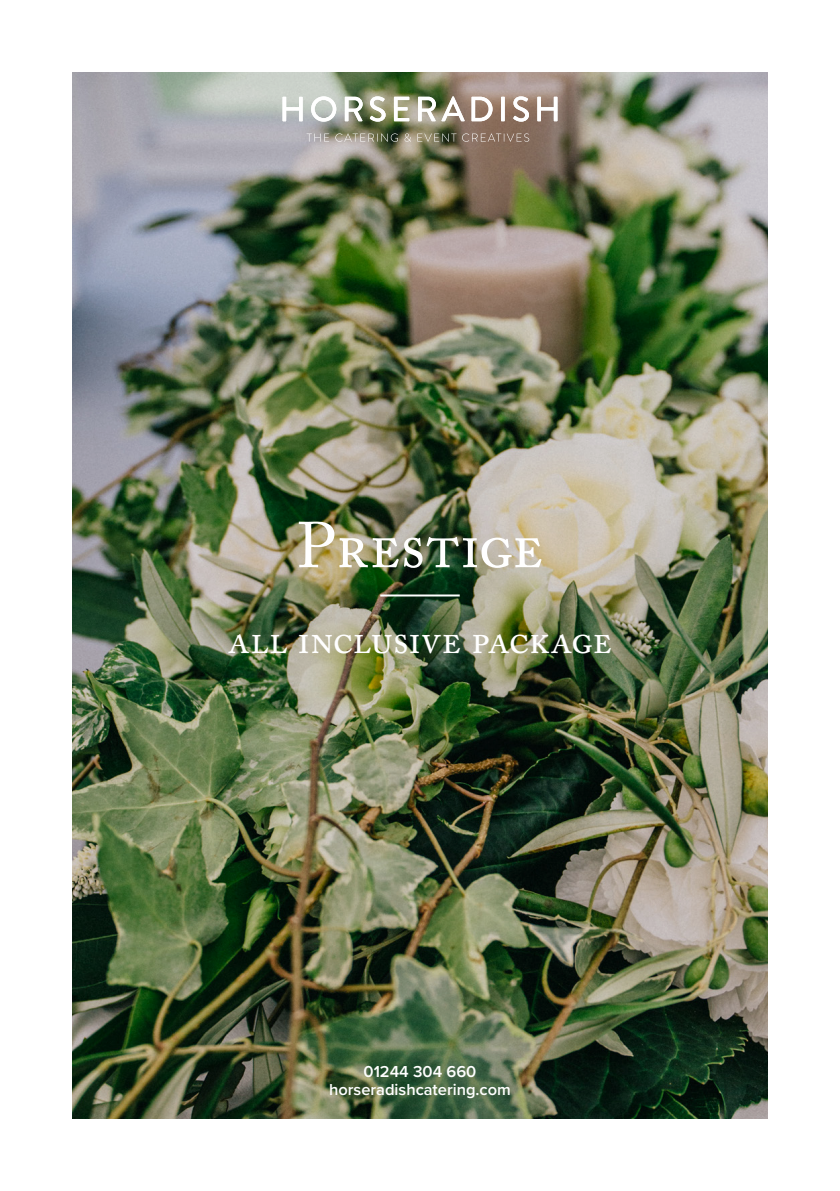
<style>
.page{position:relative;width:840px;height:1191px;background:#fff}
.page>*{position:absolute;margin:0;border:0;box-sizing:border-box;transform-origin:0 0}
.t1{font:64px "Adobe Caslon Pro";letter-spacing:-.01em;color:#fff}
.t2{font:40px "Adobe Caslon Pro";letter-spacing:-.01em;color:#fff}
.t3{font:600 16.4px "Proxima Nova";color:#fff}
</style>
<div class="page">
<img style="left:72px;top:72px;width:695px;height:1047px">
<svg style="left:418px;top:97px;width:17px;height:24px"></svg>
<svg style="left:441px;top:96px;width:23px;height:25px"></svg>
<svg style="left:471px;top:97px;width:21px;height:24px"></svg>
<hr style="left:501px;top:97px;width:3px;height:24px;background:#fff">
<svg style="left:513px;top:96px;width:15px;height:26px"></svg>
<svg style="left:537px;top:97px;width:20px;height:24px"></svg>
<svg style="left:311px;top:96px;width:25px;height:26px"></svg>
<svg style="left:344px;top:97px;width:18px;height:24px"></svg>
<svg style="left:369px;top:96px;width:16px;height:26px"></svg>
<svg style="left:393px;top:97px;width:16px;height:24px"></svg>
<svg style="left:282px;top:97px;width:20px;height:24px"></svg>
<svg style="left:306px;top:134px;width:23px;height:8px"></svg>
<svg style="left:335px;top:133px;width:62px;height:9px"></svg>
<svg style="left:404px;top:133px;width:7px;height:9px"></svg>
<svg style="left:417px;top:133px;width:39px;height:9px"></svg>
<svg style="left:462px;top:133px;width:67px;height:9px"></svg>
<hr style="left:380px;top:594px;width:79px;height:2px;background:#fff">
<p class="t1" style="left:296px;top:507px;width:248px">Prestige</p>
<p class="t2" style="left:228px;top:616px;width:385px">all inclusive package</p>
<p class="t3" style="left:363px;top:1059px;width:114px">01244 304 660</p>
<p class="t3" style="left:329px;top:1076px;width:183px">horseradishcatering.com</p>
</div>
